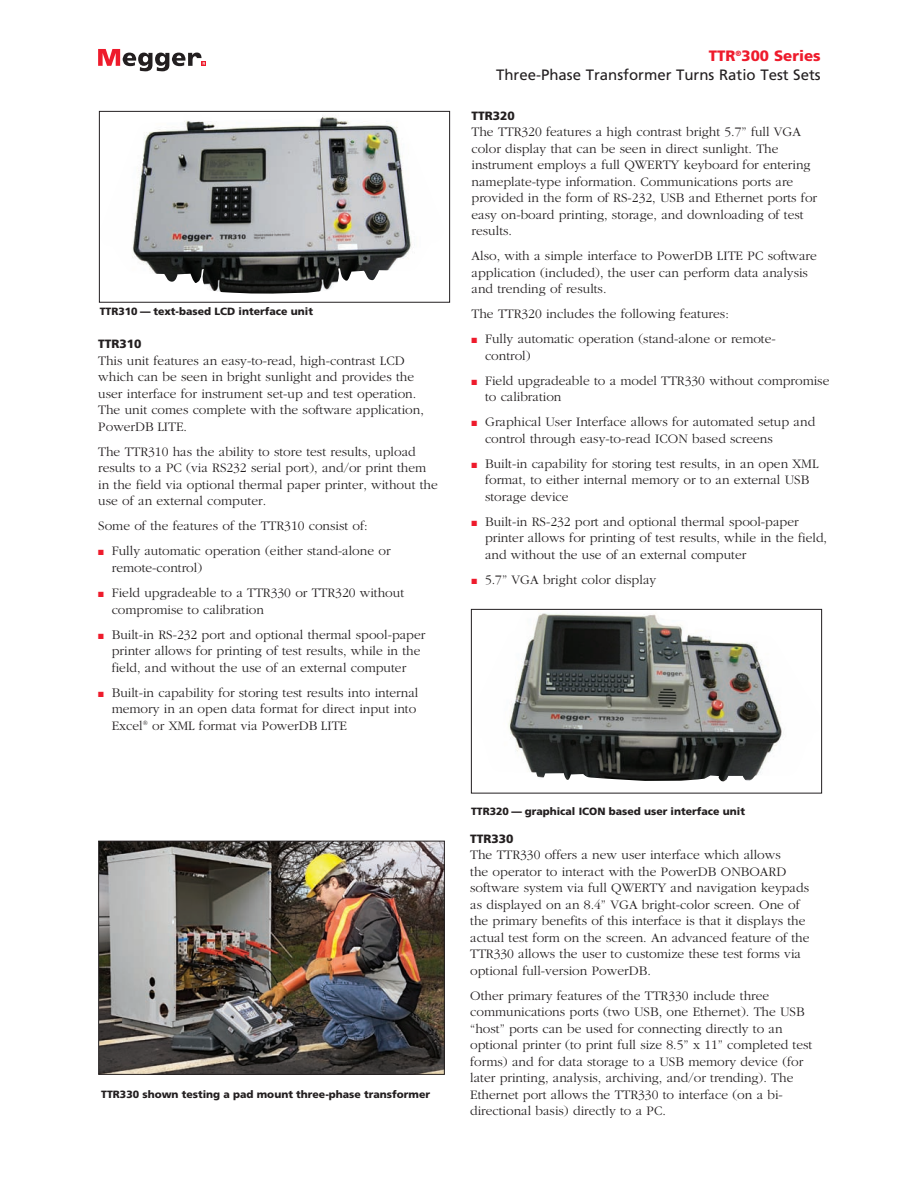
<style>
.page{position:relative;width:918px;height:1188px;background:#fff}
.page>*{position:absolute;margin:0;border:0;box-sizing:border-box;transform-origin:0 0}
._01b_small_product_d{font:15px "Frutiger";color:#231f20}
._01b_small_product_d-2{font:900 15px "Frutiger";color:#ee1b2c}
._05a_body_copy{font:300 13.5px/16.5px "Garamond";color:#231f20}
._03b_body_bullets{font:300 13.5px/16.5px "Garamond";color:#231f20}
._04d_small_black_hea{font:900 12px "Frutiger";color:#231f20}
._080_Photo_descripti{font:900 10.5px "Frutiger";color:#231f20}
.s1{color:#ee1b2c}
</style>
<div class="page">
<svg style="left:98px;top:49px;width:108px;height:22px"></svg>
<img style="left:132px;top:115px;width:283px;height:179px">
<div style="left:99px;top:111px;width:351px;height:192px;border:1px solid #231f20"></div>
<img style="left:508px;top:613px;width:274px;height:169px">
<div style="left:471px;top:609px;width:351px;height:185px;border:1px solid #231f20"></div>
<img style="left:100px;top:843px;width:343px;height:230px">
<div style="left:98px;top:841px;width:347px;height:234px;border:1px solid #231f20"></div>
<p class="_080_Photo_descripti" style="left:100px;top:305px;width:215px">TTR310 — text-based LCD interface unit</p>
<p class="_04d_small_black_hea" style="left:98px;top:337px;width:45px">TTR310</p>
<p class="_05a_body_copy" style="left:98px;top:353px;width:327px">This unit features an easy-to-read, high-contrast LCD which can be seen in bright sunlight and provides the user interface for instrument set-up and test operation.<br>The unit comes complete with the software application, PowerDB LITE.</p>
<p class="_05a_body_copy" style="left:98px;top:444px;width:341px">The TTR310 has the ability to store test results, upload results to a PC (via RS232 serial port), and/or print them in the field via optional thermal paper printer, without the use of an external computer.</p>
<p class="_05a_body_copy" style="left:98px;top:518px;width:271px">Some of the features of the TTR310 consist of:</p>
<p class="_03b_body_bullets" style="left:112px;top:543px;width:280px;text-indent:-14px"><span class="s1">■</span> Fully automatic operation (either stand-alone or remote-control)</p>
<p class="_03b_body_bullets" style="left:112px;top:585px;width:294px;text-indent:-14px"><span class="s1">■</span> Field upgradeable to a TTR330 or TTR320 without compromise to calibration</p>
<p class="_03b_body_bullets" style="left:112px;top:626px;width:315px;text-indent:-14px"><span class="s1">■</span> Built-in RS-232 port and optional thermal spool-paper printer allows for printing of test results, while in the field, and without the use of an external computer</p>
<p class="_03b_body_bullets" style="left:112px;top:684px;width:308px;text-indent:-14px"><span class="s1">■</span> Built-in capability for storing test results into internal memory in an open data format for direct input into<br>Excel<sup>®</sup> or XML format via PowerDB LITE</p>
<p class="_080_Photo_descripti" style="left:101px;top:1088px;width:330px">TTR330 shown testing a pad mount three-phase transformer</p>
<p class="_01b_small_product_d-2" style="left:709px;top:47px;width:113px">TTR<sup>®</sup>300 Series</p>
<p class="_01b_small_product_d" style="left:496px;top:66px;width:326px">Three-Phase Transformer Turns Ratio Test Sets</p>
<p class="_04d_small_black_hea" style="left:472px;top:108px;width:45px">TTR320</p>
<p class="_05a_body_copy" style="left:472px;top:124px;width:347px">The TTR320 features a high contrast bright 5.7” full VGA color display that can be seen in direct sunlight. The instrument employs a full QWERTY keyboard for entering nameplate-type information. Communications ports are provided in the form of RS-232, USB and Ethernet ports for easy on-board printing, storage, and downloading of test results.</p>
<p class="_05a_body_copy" style="left:472px;top:248px;width:347px">Also, with a simple interface to PowerDB LITE PC software application (included), the user can perform data analysis and trending of results.</p>
<p class="_05a_body_copy" style="left:472px;top:306px;width:259px">The TTR320 includes the following features:</p>
<p class="_03b_body_bullets" style="left:485px;top:331px;width:292px;text-indent:-14px"><span class="s1">■</span> Fully automatic operation (stand-alone or remote&shy;control)</p>
<p class="_03b_body_bullets" style="left:485px;top:373px;width:346px;text-indent:-14px"><span class="s1">■</span> Field upgradeable to a model TTR330 without compromise to calibration</p>
<p class="_03b_body_bullets" style="left:485px;top:414px;width:332px;text-indent:-14px"><span class="s1">■</span> Graphical User Interface allows for automated setup and control through easy-to-read ICON based screens</p>
<p class="_03b_body_bullets" style="left:485px;top:456px;width:335px;text-indent:-14px"><span class="s1">■</span> Built-in capability for storing test results, in an open XML format, to either internal memory or to an external USB storage device</p>
<p class="_03b_body_bullets" style="left:485px;top:514px;width:344px;text-indent:-14px"><span class="s1">■</span> Built-in RS-232 port and optional thermal spool-paper printer allows for printing of test results, while in the field, and without the use of an external computer</p>
<p class="_03b_body_bullets" style="left:472px;top:572px;width:186px"><span class="s1">■</span> 5.7” VGA bright color display</p>
<p class="_080_Photo_descripti" style="left:471px;top:805px;width:276px">TTR320 — graphical ICON based user interface unit</p>
<p class="_04d_small_black_hea" style="left:470px;top:831px;width:45px">TTR330</p>
<p class="_05a_body_copy" style="left:470px;top:847px;width:341px">The TTR330 offers a new user interface which allows<br>the operator to interact with the PowerDB ONBOARD software system via full QWERTY and navigation keypads as displayed on an 8.4” VGA bright-color screen. One of the primary benefits of this interface is that it displays the actual test form on the screen. An advanced feature of the TTR330 allows the user to customize these test forms via optional full-version PowerDB.</p>
<p class="_05a_body_copy" style="left:470px;top:988px;width:344px">Other primary features of the TTR330 include three communications ports (two USB, one Ethernet). The USB “host” ports can be used for connecting directly to an optional printer (to print full size 8.5” x 11” completed test forms) and for data storage to a USB memory device (for later printing, analysis, archiving, and/or trending). The Ethernet port allows the TTR330 to interface (on a bi&shy;directional basis) directly to a PC.</p>
</div>
